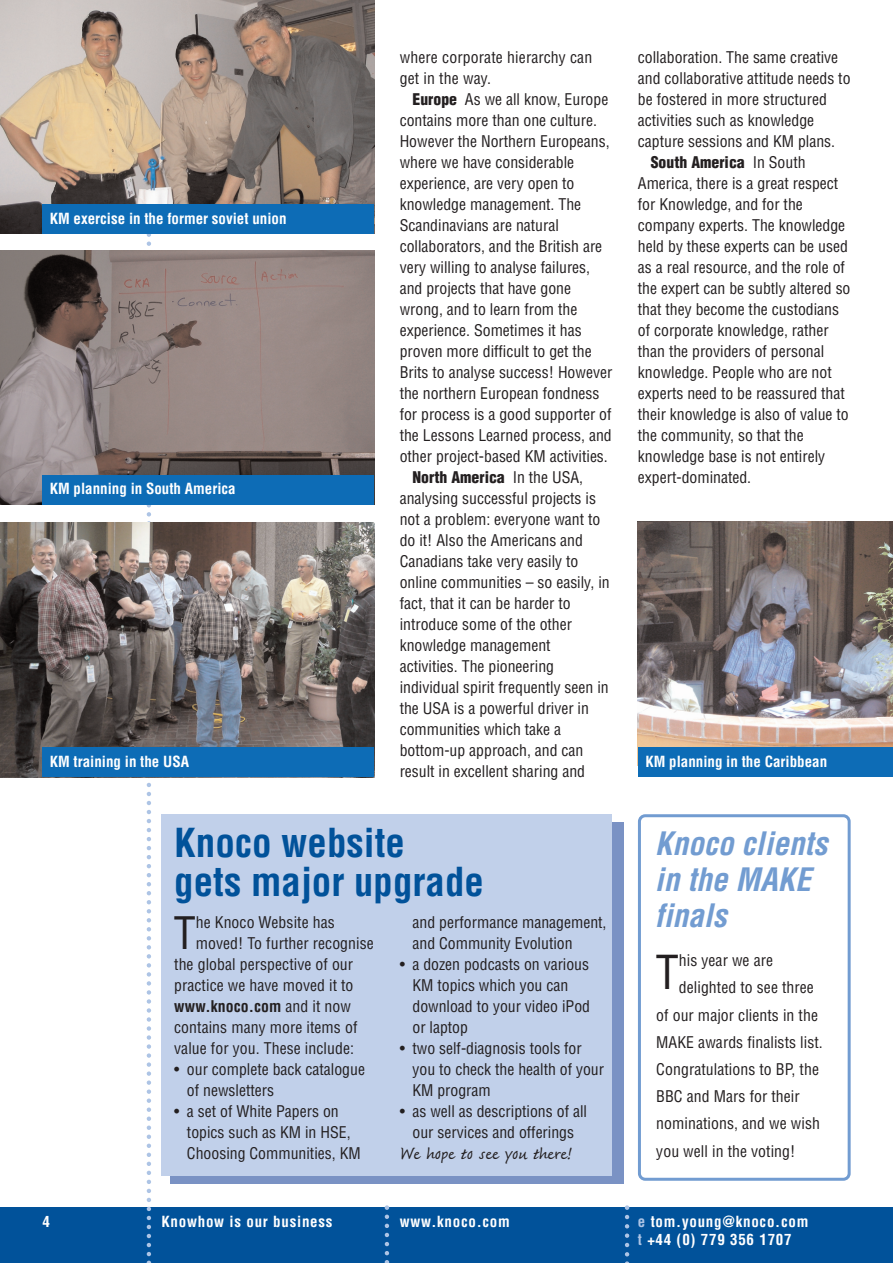
<style>
.page{position:relative;width:893px;height:1263px;background:#fff}
.page>*{position:absolute;margin:0;border:0;box-sizing:border-box;transform-origin:0 0}
.t1{font:condensed 45.75px "Helvetica";color:#231f20}
.t2{font:condensed 43.65px "Helvetica";color:#231f20}
.t3{font:700 condensed 39px/39px "Helvetica";color:#01529a}
.t4{font:italic 700 condensed 31.5px/36px "Helvetica";color:#729cd1}
.t5{font:18px "Fineprint";color:#231f20}
.t6{font:condensed 15.75px/21px "Helvetica";color:#231f20}
.t7{font:900 condensed 15.75px "Helvetica";color:#231f20}
.t8{font:700 condensed 15.75px "Helvetica";letter-spacing:.005em;color:#231f20}
.t9{font:700 condensed 15px "Helvetica";color:#fff}
.t10{font:700 condensed 15px/18px "Helvetica";letter-spacing:.05em;color:#fff}
.s1{font-weight:900}
.s2{font-weight:400}
.s3{color:#adc4e5}
</style>
<div class="page">
<svg style="left:638px;top:814px;width:212px;height:367px"></svg>
<div style="left:0;top:1208px;width:892px;height:55px;background:#01529a"></div>
<svg style="left:384px;top:1205px;width:5px;height:58px"></svg>
<svg style="left:624px;top:1205px;width:5px;height:58px"></svg>
<svg style="left:147px;top:234px;width:4px;height:1029px"></svg>
<img style="left:0;top:0;width:374px;height:234px">
<div style="left:42px;top:204px;width:332px;height:30px;background:#0d6cb6"></div>
<img style="left:0;top:522px;width:374px;height:255px">
<div style="left:42px;top:748px;width:332px;height:29px;background:#0d6cb6"></div>
<img style="left:1px;top:251px;width:373px;height:254px">
<img style="left:638px;top:521px;width:254px;height:227px">
<div style="left:42px;top:475px;width:332px;height:30px;background:#0d6cb6"></div>
<div style="left:638px;top:748px;width:254px;height:29px;background:#0d6cb6"></div>
<div style="left:170px;top:823px;width:453px;height:361px;background:#7a92c4"></div>
<div style="left:161px;top:814px;width:451px;height:362px;background:#c1d0ea"></div>
<p class="t9" style="left:50px;top:213px;width:238px">KM exercise in the former soviet union</p>
<p class="t9" style="left:50px;top:483px;width:187px">KM planning in South America</p>
<p class="t9" style="left:50px;top:756px;width:141px">KM training in the USA</p>
<p class="t6" style="left:399px;top:48px;width:194px">where corporate hierarchy can get in the way.</p>
<p class="t6" style="left:412px;top:90px;width:197px"><span class="s1">Europe</span> As we all know, Europe</p>
<p class="t6" style="left:399px;top:111px;width:199px">contains more than one culture.</p>
<p class="t6" style="left:399px;top:132px;width:211px">However the Northern Europeans,</p>
<p class="t6" style="left:399px;top:153px;width:176px">where we have considerable</p>
<p class="t6" style="left:399px;top:174px;width:176px">experience, are very open to</p>
<p class="t6" style="left:399px;top:195px;width:183px">knowledge management. The</p>
<p class="t6" style="left:399px;top:216px;width:161px">Scandinavians are natural</p>
<p class="t6" style="left:399px;top:237px;width:204px">collaborators, and the British are</p>
<p class="t6" style="left:399px;top:258px;width:192px">very willing to analyse failures,</p>
<p class="t6" style="left:399px;top:279px;width:173px">and projects that have gone</p>
<p class="t6" style="left:399px;top:300px;width:179px">wrong, and to learn from the</p>
<p class="t6" style="left:399px;top:321px;width:183px">experience. Sometimes it has</p>
<p class="t6" style="left:399px;top:342px;width:193px">proven more difficult to get the</p>
<p class="t6" style="left:399px;top:363px;width:214px">Brits to analyse success! However</p>
<p class="t6" style="left:399px;top:384px;width:201px">the northern European fondness</p>
<p class="t6" style="left:399px;top:405px;width:213px">for process is a good supporter of</p>
<p class="t6" style="left:399px;top:426px;width:214px">the Lessons Learned process, and</p>
<p class="t6" style="left:399px;top:447px;width:210px">other project-based KM activities.</p>
<p class="t7" style="left:412px;top:471px;width:172px">North America <span class="s2">In the USA,</span></p>
<p class="t6" style="left:399px;top:489px;width:198px">analysing successful projects is</p>
<p class="t6" style="left:399px;top:510px;width:202px">not a problem: everyone want to</p>
<p class="t6" style="left:399px;top:531px;width:185px">do it! Also the Americans and</p>
<p class="t6" style="left:399px;top:552px;width:180px">Canadians take very easily to</p>
<p class="t6" style="left:399px;top:573px;width:211px">online communities – so easily, in</p>
<p class="t6" style="left:399px;top:594px;width:172px">fact, that it can be harder to</p>
<p class="t6" style="left:399px;top:615px;width:174px">introduce some of the other</p>
<p class="t6" style="left:399px;top:636px;width:152px">knowledge management</p>
<p class="t6" style="left:399px;top:657px;width:156px">activities. The pioneering</p>
<p class="t6" style="left:399px;top:678px;width:210px">individual spirit frequently seen in</p>
<p class="t6" style="left:399px;top:699px;width:191px">the USA is a powerful driver in</p>
<p class="t6" style="left:399px;top:720px;width:163px">communities which take a</p>
<p class="t6" style="left:399px;top:741px;width:185px">bottom-up approach, and can</p>
<p class="t6" style="left:399px;top:762px;width:187px">result in excellent sharing and</p>
<h3 class="t3" style="left:174px;top:827px;width:311px">Knoco website<br>gets major upgrade</h3>
<h2 class="t2" style="left:174px;top:916px;width:23px">T</h2>
<p class="t6" style="left:196px;top:913px;width:140px">he Knoco Website has</p>
<p class="t6" style="left:196px;top:934px;width:179px">moved! To further recognise</p>
<p class="t6" style="left:174px;top:955px;width:180px">the global perspective of our</p>
<p class="t6" style="left:174px;top:976px;width:181px">practice we have moved it to</p>
<p class="t8" style="left:174px;top:1000px;width:178px">www.knoco.com <span class="s2">and it now</span></p>
<p class="t6" style="left:174px;top:1018px;width:185px">contains many more items of</p>
<p class="t6" style="left:174px;top:1039px;width:181px">value for you. These include:</p>
<p class="t6" style="left:187px;top:1060px;width:179px;text-indent:-13px">• our complete back catalogue of newsletters</p>
<p class="t6" style="left:187px;top:1102px;width:175px;text-indent:-13px">• a set of White Papers on topics such as KM in HSE,<br>Choosing Communities, KM</p>
<p class="t6" style="left:412px;top:913px;width:196px">and performance management, and Community Evolution</p>
<p class="t6" style="left:412px;top:955px;width:179px;text-indent:-13px">• a dozen podcasts on various<br>KM topics which you can download to your video iPod or laptop</p>
<p class="t6" style="left:412px;top:1039px;width:193px;text-indent:-13px">• two self-diagnosis tools for you to check the health of your<br>KM program</p>
<p class="t6" style="left:399px;top:1102px;width:189px;text-align:center">• as well as descriptions of all our services and offerings</p>
<p class="t5" style="left:399px;top:1146px;width:174px">We hope to see you there!</p>
<p class="t6" style="left:638px;top:48px;width:202px">collaboration. The same creative</p>
<p class="t6" style="left:638px;top:69px;width:214px">and collaborative attitude needs to</p>
<p class="t6" style="left:638px;top:90px;width:190px">be fostered in more structured</p>
<p class="t6" style="left:638px;top:111px;width:178px">activities such as knowledge</p>
<p class="t6" style="left:638px;top:132px;width:199px">capture sessions and KM plans.</p>
<p class="t7" style="left:650px;top:156px;width:156px">South America <span class="s2">In South</span></p>
<p class="t6" style="left:638px;top:174px;width:202px">America, there is a great respect</p>
<p class="t6" style="left:638px;top:195px;width:166px">for Knowledge, and for the</p>
<p class="t6" style="left:638px;top:216px;width:209px">company experts. The knowledge</p>
<p class="t6" style="left:638px;top:237px;width:211px">held by these experts can be used</p>
<p class="t6" style="left:638px;top:258px;width:208px">as a real resource, and the role of</p>
<p class="t6" style="left:638px;top:279px;width:214px">the expert can be subtly altered so</p>
<p class="t6" style="left:638px;top:300px;width:203px">that they become the custodians</p>
<p class="t6" style="left:638px;top:321px;width:192px">of corporate knowledge, rather</p>
<p class="t6" style="left:638px;top:342px;width:188px">than the providers of personal</p>
<p class="t6" style="left:638px;top:363px;width:195px">knowledge. People who are not</p>
<p class="t6" style="left:638px;top:384px;width:208px">experts need to be reassured that</p>
<p class="t6" style="left:638px;top:405px;width:212px">their knowledge is also of value to</p>
<p class="t6" style="left:638px;top:426px;width:167px">the community, so that the</p>
<p class="t6" style="left:638px;top:447px;width:189px">knowledge base is not entirely</p>
<p class="t6" style="left:638px;top:468px;width:115px">expert-dominated.</p>
<p class="t9" style="left:645px;top:756px;width:183px">KM planning in the Caribbean</p>
<h3 class="t4" style="left:655px;top:828px;width:180px">Knoco clients in the MAKE finals</h3>
<h1 class="t1" style="left:655px;top:954px;width:24px">T</h1>
<p class="t6" style="left:678px;top:951px;width:96px">his year we are</p>
<p class="t6" style="left:678px;top:979px;width:137px">delighted to see three</p>
<p class="t6" style="left:656px;top:1006px;width:163px">of our major clients in the</p>
<p class="t6" style="left:656px;top:1033px;width:168px">MAKE awards finalists list.</p>
<p class="t6" style="left:656px;top:1060px;width:164px">Congratulations to BP, the</p>
<p class="t6" style="left:656px;top:1087px;width:145px">BBC and Mars for their</p>
<p class="t6" style="left:656px;top:1115px;width:165px">nominations, and we wish</p>
<p class="t6" style="left:656px;top:1142px;width:141px">you well in the voting!</p>
<p class="t10" style="left:161px;top:1214px;width:173px">Knowhow is our business</p>
<p class="t10" style="left:638px;top:1214px;width:172px"><span class="s3">e</span> tom.young@knoco.com <span class="s3">t</span> +44 (0) 779 356 1707</p>
<p class="t9" style="left:42px;top:1216px;width:9px">4</p>
<p class="t10" style="left:399px;top:1214px;width:112px">www.knoco.com</p>
</div>
